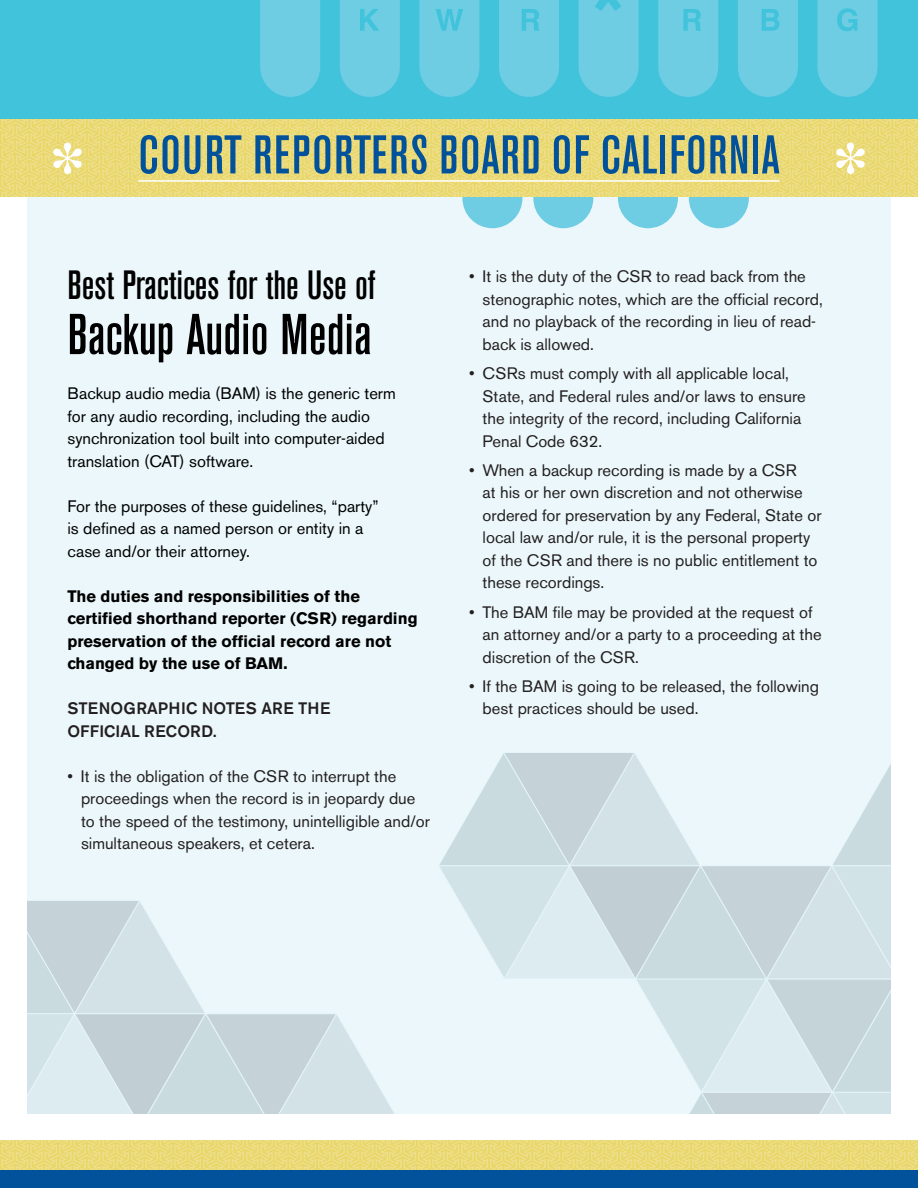
<style>
.page{position:relative;width:918px;height:1188px;background:#fff}
.page>*{position:absolute;margin:0;border:0;box-sizing:border-box;transform-origin:0 0}
.t1{font:500 condensed 57px "Akzidenz Grotesk BE";color:#000}
.t2{font:500 condensed 54px "Akzidenz Grotesk BE";letter-spacing:.03em;color:#01529a}
.t3{font:500 condensed 40.5px "Akzidenz Grotesk BE";color:#000}
.t4{font:16.5px/22.5px "Akzidenz Grotesk BE";color:#231f20}
.t5{font:16.5px/22.5px "Akzidenz Grotesk BE";color:#000}
.t6{font:700 16.5px/22.5px "Akzidenz Grotesk BE";color:#000}
.t7{font:500 16.5px/22.5px "Akzidenz Grotesk BE";color:#231f20}
</style>
<div class="page">
<div style="left:27px;top:155px;width:864px;height:959px;background:#ebf7fa"></div>
<svg style="left:439px;top:753px;width:452px;height:361px"></svg>
<svg style="left:27px;top:901px;width:367px;height:213px"></svg>
<div style="left:0;top:0;width:918px;height:141px;background:#42c3dc"></div>
<svg style="left:618px;top:197px;width:60px;height:31px"></svg>
<svg style="left:579px;top:0;width:60px;height:97px;background:#6acbe2"></svg>
<svg style="left:260px;top:0;width:60px;height:97px;background:#6bcce2"></svg>
<svg style="left:689px;top:197px;width:60px;height:31px"></svg>
<svg style="left:658px;top:0;width:60px;height:97px;background:#69cbe2"></svg>
<svg style="left:340px;top:0;width:60px;height:97px;background:#6acbe2"></svg>
<svg style="left:462px;top:197px;width:60px;height:31px"></svg>
<svg style="left:499px;top:0;width:60px;height:97px;background:#69cbe2"></svg>
<svg style="left:533px;top:197px;width:60px;height:31px"></svg>
<svg style="left:419px;top:0;width:60px;height:97px;background:#69cbe2"></svg>
<svg style="left:738px;top:0;width:60px;height:97px;background:#69cbe2"></svg>
<svg style="left:817px;top:0;width:60px;height:97px;background:#69cbe2"></svg>
<img style="left:0;top:120px;width:389px;height:77px">
<img style="left:389px;top:120px;width:402px;height:77px">
<img style="left:791px;top:120px;width:127px;height:77px">
<hr style="left:139px;top:180px;width:640px;height:2px;background:#fff">
<svg style="left:836px;top:143px;width:29px;height:31px"></svg>
<svg style="left:53px;top:143px;width:29px;height:31px"></svg>
<img style="left:0;top:1141px;width:389px;height:30px">
<img style="left:389px;top:1141px;width:402px;height:30px">
<img style="left:791px;top:1141px;width:127px;height:30px">
<div style="left:0;top:1171px;width:918px;height:17px;background:#01529a"></div>
<p class="t2" style="left:139px;top:125px;width:643px">COURT REPORTERS BOARD OF CALIFORNIA</p>
<p class="t3" style="left:68px;top:262px;width:310px">Best Practices for the Use of</p>
<p class="t1" style="left:68px;top:303px;width:306px">Backup Audio Media</p>
<p class="t5" style="left:68px;top:382px;width:330px">Backup audio media (BAM) is the generic term for any audio recording, including the audio synchronization tool built into computer-aided translation (CAT) software.</p>
<p class="t5" style="left:68px;top:495px;width:313px">For the purposes of these guidelines, “party” is defined as a named person or entity in a case and/or their attorney.</p>
<p class="t6" style="left:68px;top:585px;width:352px">The duties and responsibilities of the certified shorthand reporter (CSR) regarding preservation of the official record are not changed by the use of BAM.</p>
<p class="t7" style="left:68px;top:697px;width:265px">STENOGRAPHIC NOTES ARE THE<br>OFFICIAL RECORD.</p>
<p class="t4" style="left:81px;top:765px;width:350px;text-indent:-14px">• It is the obligation of the CSR to interrupt the proceedings when the record is in jeopardy due to the speed of the testimony, unintelligible and/or simultaneous speakers, et cetera.</p>
<p class="t4" style="left:483px;top:265px;width:342px;text-indent:-14px">• It is the duty of the CSR to read back from the stenographic notes, which are the official record, and no playback of the recording in lieu of read&shy;back is allowed.</p>
<p class="t4" style="left:483px;top:362px;width:325px;text-indent:-14px">• CSRs must comply with all applicable local, State, and Federal rules and/or laws to ensure the integrity of the record, including California Penal Code 632.</p>
<p class="t4" style="left:483px;top:459px;width:341px;text-indent:-14px">• When a backup recording is made by a CSR<br>at his or her own discretion and not otherwise ordered for preservation by any Federal, State or local law and/or rule, it is the personal property of the CSR and there is no public entitlement to these recordings.</p>
<p class="t4" style="left:483px;top:601px;width:341px;text-indent:-14px">• The BAM file may be provided at the request of an attorney and/or a party to a proceeding at the discretion of the CSR.</p>
<p class="t4" style="left:483px;top:675px;width:338px;text-indent:-14px">• If the BAM is going to be released, the following best practices should be used.</p>
</div>
